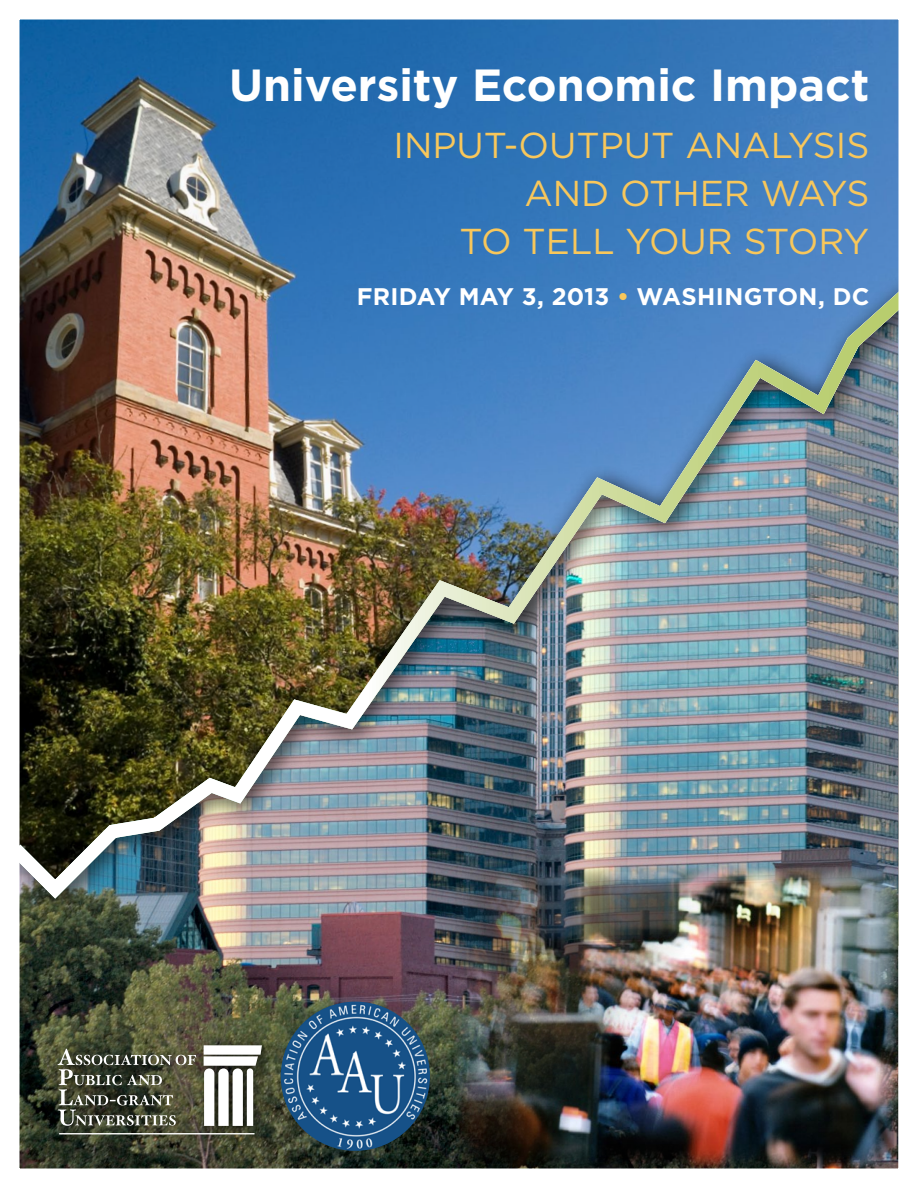
<style>
.page{position:relative;width:918px;height:1188px;background:#fff}
.page>*{position:absolute;margin:0;border:0;box-sizing:border-box;transform-origin:0 0}
.t1{font:700 45px "Gotham";color:#fff}
.t2{font:36px/48px "Gotham";color:#f8c75b;text-align:right}
.t3{font:700 24px "Gotham";letter-spacing:.01em;color:#fff}
.s1{color:#f8c75b}
</style>
<div class="page">
<img style="left:19px;top:19px;width:880px;height:1150px">
<div style="left:49px;top:1035px;width:232px;height:119px;background:#000;opacity:.75"></div>
<svg style="left:204px;top:1045px;width:58px;height:81px"></svg>
<svg style="left:58px;top:1049px;width:138px;height:77px;background:#5b5e4e"></svg>
<hr style="left:59px;top:1133px;width:195px;height:1px;background:#fff">
<img style="left:281px;top:1002px;width:149px;height:149px;border-radius:75px">
<p class="t1" style="left:229px;top:59px;width:642px">University Economic Impact</p>
<p class="t2" style="left:394px;top:120px;width:477px">INPUT-OUTPUT ANALYSIS<br>AND OTHER WAYS<br>TO TELL YOUR STORY</p>
<p class="t3" style="left:357px;top:283px;width:514px">Fri day May 3, 2013 <span class="s1">•</span> Washi ngton, DC</p>
</div>
